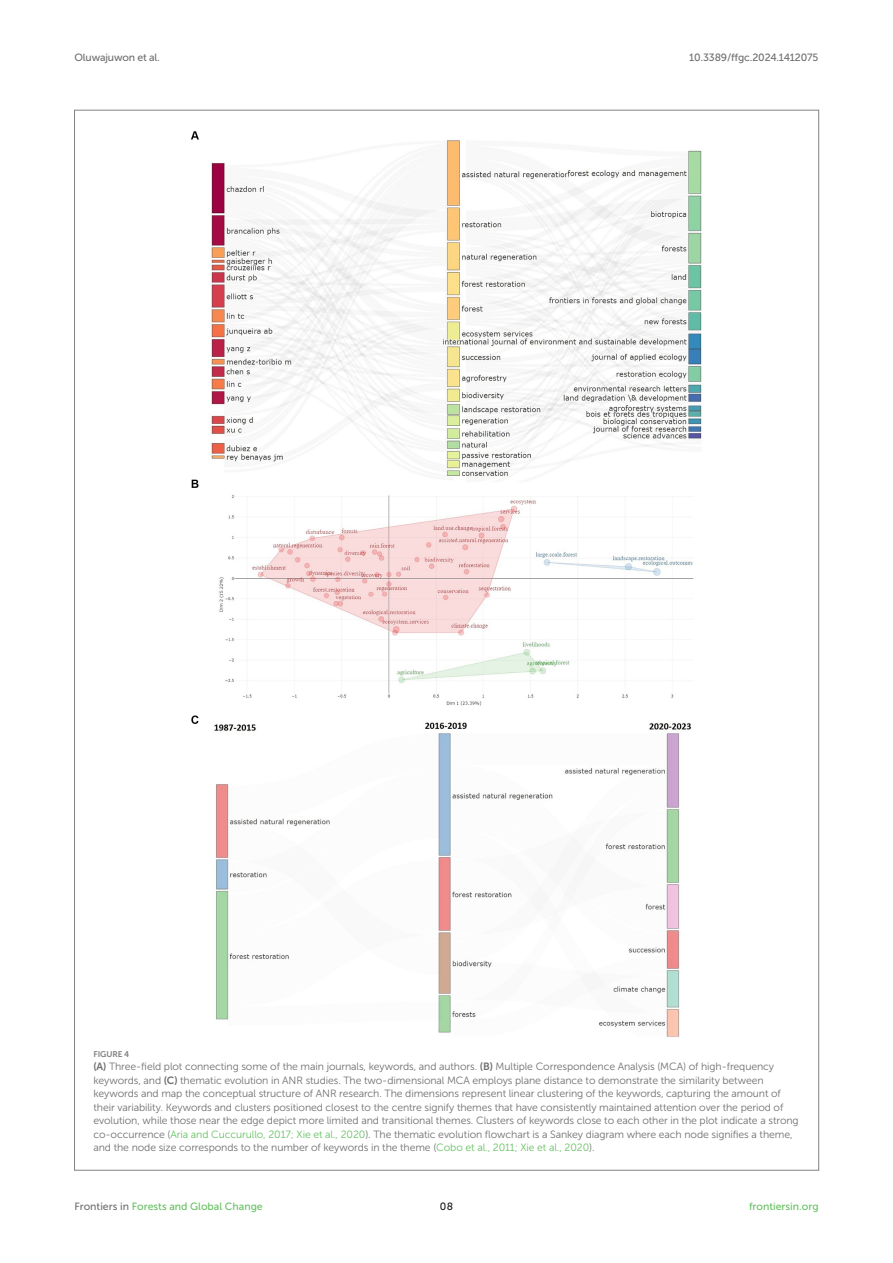
<style>
.page{position:relative;width:893px;height:1263px;background:#fff}
.page>*{position:absolute;margin:0;border:0;box-sizing:border-box;transform-origin:0 0}
.FIG_LEG{font:10.5px/13.5px "Museo Sans 300";letter-spacing:-.01em;color:#706f70}
.t1{font:10.5px "Museo Sans 500";color:#65c161}
.t2{font:10.5px "Museo Sans 500";letter-spacing:-.015em;color:#706f70}
.t3{font:10.5px "Museo Sans 500";color:#1b1c1b}
.FIG_HD{font:8.25px "Museo Sans 700";letter-spacing:-.01em;color:#7e7f7f}
.s1{font-family:"Museo Sans 700"}
.s2{color:#65c161}
.s3{color:#706f70}
</style>
<div class="page">
<img style="left:191px;top:131px;width:511px;height:906px">
<p class="t2" style="left:74px;top:51px;width:87px">Oluwajuwon et al.</p>
<p class="t2" style="left:689px;top:51px;width:131px">10.3389/ffgc.2024.1412075</p>
<p class="FIG_HD" style="left:93px;top:1049px;width:37px">FIGURE 4</p>
<p class="FIG_LEG" style="left:93px;top:1060px;width:707px"><span class="s1">(A)</span> Three-field plot connecting some of the main journals, keywords, and authors. <span class="s1">(B)</span> Multiple Correspondence Analysis (MCA) of high-frequency keywords, and <span class="s1">(C)</span> thematic evolution in ANR studies. The two-dimensional MCA employs plane distance to demonstrate the similarity between keywords and map the conceptual structure of ANR research. The dimensions represent linear clustering of the keywords, capturing the amount of their variability. Keywords and clusters positioned closest to the centre signify themes that have consistently maintained attention over the period of evolution, while those near the edge depict more limited and transitional themes. Clusters of keywords close to each other in the plot indicate a strong co-occurrence (<span class="s2">Aria and Cuccurullo, 2017; Xie et al., 2020</span>). The thematic evolution flowchart is a Sankey diagram where each node signifies a theme, and the node size corresponds to the number of keywords in the theme (<span class="s2">Cobo et al., 2011; Xie et al., 2020</span>).</p>
<p class="t1" style="left:74px;top:1200px;width:190px"><span class="s3">Frontiers in</span> Forests and Global Change</p>
<p class="t3" style="left:440px;top:1200px;width:15px">08</p>
<p class="t1" style="left:749px;top:1200px;width:71px">frontiersin.org</p>
</div>
